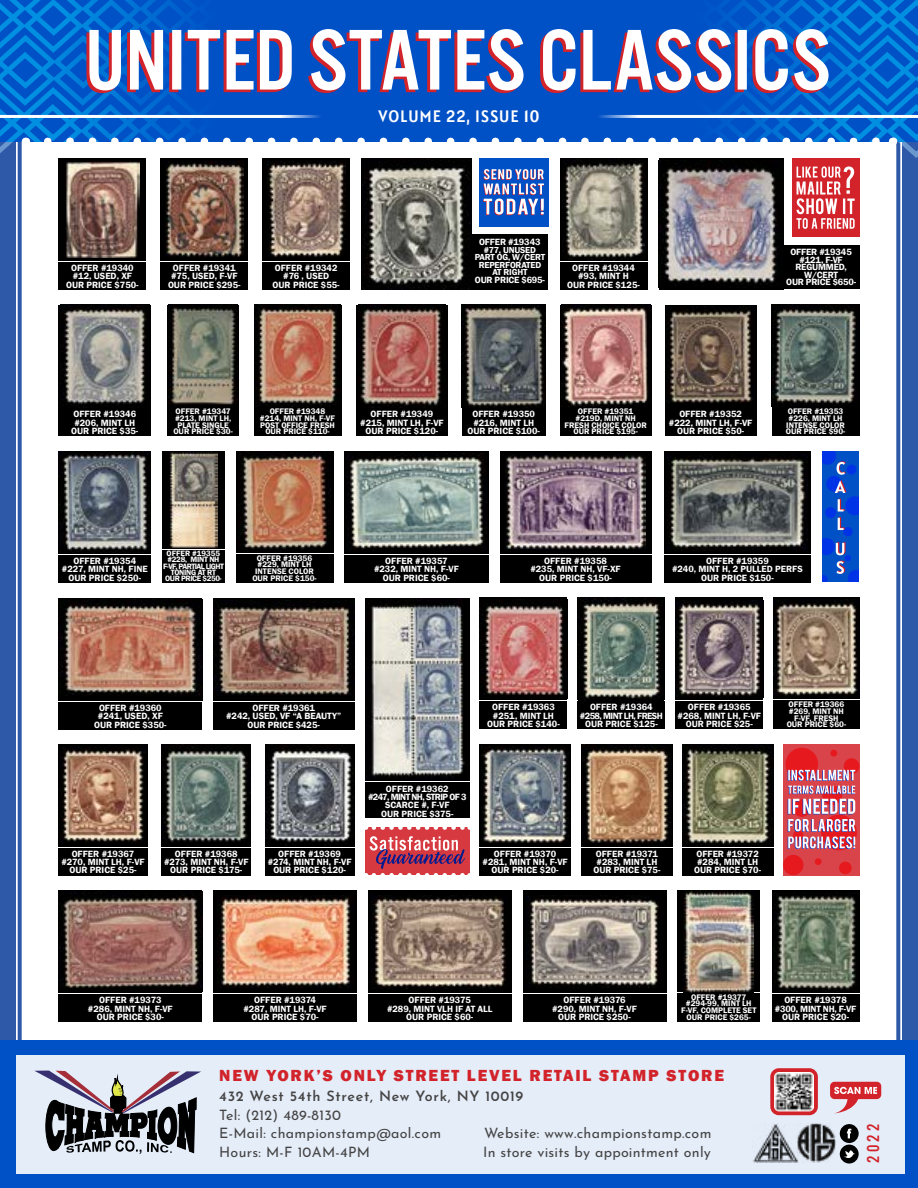
<style>
.page{position:relative;width:918px;height:1188px;background:#fff}
.page>*{position:absolute;margin:0;border:0;box-sizing:border-box;transform-origin:0 0}
.t1{font:18px "Alternate Got No 3 D";color:#d2232a}
.t2{font:800 16.5px "Franklin Gothic";letter-spacing:.11em;color:#d2232a}
.t3{font:16.5px "Alatsi";letter-spacing:.055em;color:#fff}
.t4{font:14.25px/18.8px "Josefin Sans";letter-spacing:.02em;color:#454444}
.t5{font:600 14.25px "Josefin Sans";letter-spacing:.05em;color:#454444}
.t6{font:600 9.3px/8.4px "Franklin Gothic";color:#fff;text-align:center}
.t7{font:600 9.3px/7.5px "Franklin Gothic";letter-spacing:-.02em;color:#fff;text-align:center}
.t8{font:600 9px/7.5px "Franklin Gothic";letter-spacing:-.02em;color:#fff;text-align:center}
.t9{font:600 8.25px/6.8px "Franklin Gothic";color:#fff;text-align:center}
.t10{font:600 7.95px/6.3px "Franklin Gothic";letter-spacing:-.04em;color:#fff;text-align:center}
</style>
<div class="page">
<img style="left:0;top:0;width:918px;height:1188px">
<svg style="left:86px;top:32px;width:740px;height:61px;background:#51428c"></svg>
<svg style="left:89px;top:29px;width:740px;height:61px"></svg>
<h2 class="t3" style="left:379px;top:102px;width:162px">VOLUME 22, ISSUE 10</h2>
<p class="t6" style="left:66px;top:264px;width:74px">OFFER #19340 #12, USED, XF<br>OUR PRICE $750-</p>
<p class="t6" style="left:168px;top:264px;width:74px">OFFER #19341 #75, USED, F-VF<br>OUR PRICE $295-</p>
<p class="t6" style="left:273px;top:264px;width:69px">OFFER #19342 #76 , USED<br>OUR PRICE $55-</p>
<p class="t6" style="left:479px;top:238px;width:63px">OFFER #19343</p>
<p class="t8" style="left:475px;top:246px;width:72px">#77, UNUSED<br>PART OG, W/CERT<br>REPERFORATED<br>AT RIGHT</p>
<p class="t7" style="left:475px;top:276px;width:71px">OUR PRICE $695-</p>
<p class="t6" style="left:567px;top:264px;width:74px">OFFER #19344 #93, MINT H<br>OUR PRICE $125-</p>
<p class="t7" style="left:786px;top:249px;width:71px">OFFER #19345 #121, F-VF<br>REGUMMED,<br>W/CERT<br>OUR PRICE $650-</p>
<p class="t6" style="left:71px;top:410px;width:69px">OFFER #19346 #206, MINT LH<br>OUR PRICE $35-</p>
<p class="t9" style="left:173px;top:408px;width:61px">OFFER #19347 #213, MINT LH,<br>PLATE SINGLE<br>OUR PRICE $30-</p>
<p class="t9" style="left:260px;top:408px;width:77px">OFFER #19348 #214, MINT NH, F-VF<br>POST OFFICE FRESH<br>OUR PRICE $110-</p>
<p class="t6" style="left:360px;top:410px;width:85px">OFFER #19349 #215, MINT LH, F-VF<br>OUR PRICE $120-</p>
<p class="t6" style="left:468px;top:410px;width:74px">OFFER #19350 #216, MINT LH<br>OUR PRICE $100-</p>
<p class="t9" style="left:565px;top:408px;width:84px">OFFER #19351 #219D, MINT NH<br>FRESH CHOICE COLOR<br>OUR PRICE $195-</p>
<p class="t9" style="left:786px;top:408px;width:61px">OFFER #19353 #226, MINT LH<br>INTENSE COLOR<br>OUR PRICE $90-</p>
<p class="t6" style="left:669px;top:410px;width:85px">OFFER #19352 #222, MINT LH, F-VF<br>OUR PRICE $50-</p>
<p class="t6" style="left:62px;top:557px;width:87px">OFFER #19354 #227, MINT NH, FINE<br>OUR PRICE $250-</p>
<p class="t10" style="left:163px;top:550px;width:62px">OFFER #19355 #228, MINT NH<br>F-VF, PARTIAL LIGHT<br>TONING AT RT<br>OUR PRICE $250-</p>
<p class="t9" style="left:252px;top:555px;width:66px">OFFER #19356 #229, MINT LH<br>INTENSE COLOR<br>OUR PRICE $150-</p>
<p class="t6" style="left:374px;top:557px;width:86px">OFFER #19357 #232, MINT NH, F-VF<br>OUR PRICE $60-</p>
<p class="t6" style="left:530px;top:557px;width:92px">OFFER #19358<br>#235, MINT NH, VF-XF<br>OUR PRICE $150-</p>
<p class="t6" style="left:672px;top:557px;width:132px">OFFER #19359<br>#240, MINT H, 2 PULLED PERFS<br>OUR PRICE $150-</p>
<p class="t6" style="left:94px;top:704px;width:74px">OFFER #19360 #241, USED, XF<br>OUR PRICE $350-</p>
<p class="t6" style="left:226px;top:704px;width:117px">OFFER #19361<br>#242, USED, VF “A BEAUTY”<br>OUR PRICE $425-</p>
<p class="t6" style="left:487px;top:703px;width:74px">OFFER #19363 #251, MINT LH<br>OUR PRICE $140-</p>
<p class="t6" style="left:580px;top:703px;width:84px">OFFER #19364 #258, MINT LH, FRESH<br>OUR PRICE $125-</p>
<p class="t6" style="left:678px;top:703px;width:85px">OFFER #19365 #268, MINT LH, F-VF<br>OUR PRICE $25-</p>
<p class="t9" style="left:787px;top:701px;width:61px">OFFER #19366 #269, MINT NH<br>F-VF, FRESH<br>OUR PRICE $60-</p>
<p class="t6" style="left:368px;top:784px;width:100px">OFFER #19362<br>#247, MINT NH, STRIP OF 3<br>SCARCE #, F-VF<br>OUR PRICE $375-</p>
<p class="t6" style="left:61px;top:850px;width:85px">OFFER #19367 #270, MINT LH, F-VF<br>OUR PRICE $25-</p>
<p class="t6" style="left:164px;top:850px;width:86px">OFFER #19368 #273, MINT NH, F-VF<br>OUR PRICE $175-</p>
<p class="t6" style="left:268px;top:850px;width:85px">OFFER #19369 #274, MINT NH, F-VF<br>OUR PRICE $120-</p>
<p class="t6" style="left:483px;top:849px;width:87px">OFFER #19370 #281, MINT NH, F-VF<br>OUR PRICE $20-</p>
<p class="t6" style="left:593px;top:849px;width:69px">OFFER #19371 #283, MINT LH<br>OUR PRICE $75-</p>
<p class="t6" style="left:694px;top:849px;width:69px">OFFER #19372 #284, MINT LH<br>OUR PRICE $70-</p>
<p class="t6" style="left:88px;top:996px;width:86px">OFFER #19373 #286, MINT NH, F-VF<br>OUR PRICE $30-</p>
<p class="t6" style="left:243px;top:996px;width:85px">OFFER #19374 #287, MINT LH, F-VF<br>OUR PRICE $70-</p>
<p class="t6" style="left:387px;top:996px;width:107px">OFFER #19375<br>#289, MINT VLH IF AT ALL<br>OUR PRICE $60-</p>
<p class="t6" style="left:552px;top:996px;width:86px">OFFER #19376 #290, MINT NH, F-VF<br>OUR PRICE $250-</p>
<p class="t9" style="left:681px;top:994px;width:77px">OFFER #19377 #294-99, MINT LH<br>F-VF, COMPLETE SET<br>OUR PRICE $265-</p>
<p class="t6" style="left:775px;top:996px;width:83px">OFFER #19378 #300, MINT NH, F-VF<br>OUR PRICE $20-</p>
<h2 class="t2" style="left:219px;top:1065px;width:506px">NEW YORK’S ONLY STREET LEVEL RETAIL STAMP STORE</h2>
<h3 class="t5" style="left:219px;top:1085px;width:306px">432 West 54th Street, New York, NY 10019</h3>
<h3 class="t4" style="left:219px;top:1104px;width:223px">Tel: (212) 489-8130<br>E-Mail: championstamp@aol.com</h3>
<h3 class="t4" style="left:484px;top:1123px;width:229px">Website: www.championstamp.com</h3>
<h3 class="t4" style="left:219px;top:1142px;width:152px">Hours: M-F 10AM-4PM</h3>
<h3 class="t4" style="left:483px;top:1142px;width:229px">In store visits by appointment only</h3>
<h1 class="t1" style="left:864px;top:1163px;width:40px;rotate:-90deg">2022</h1>
</div>
